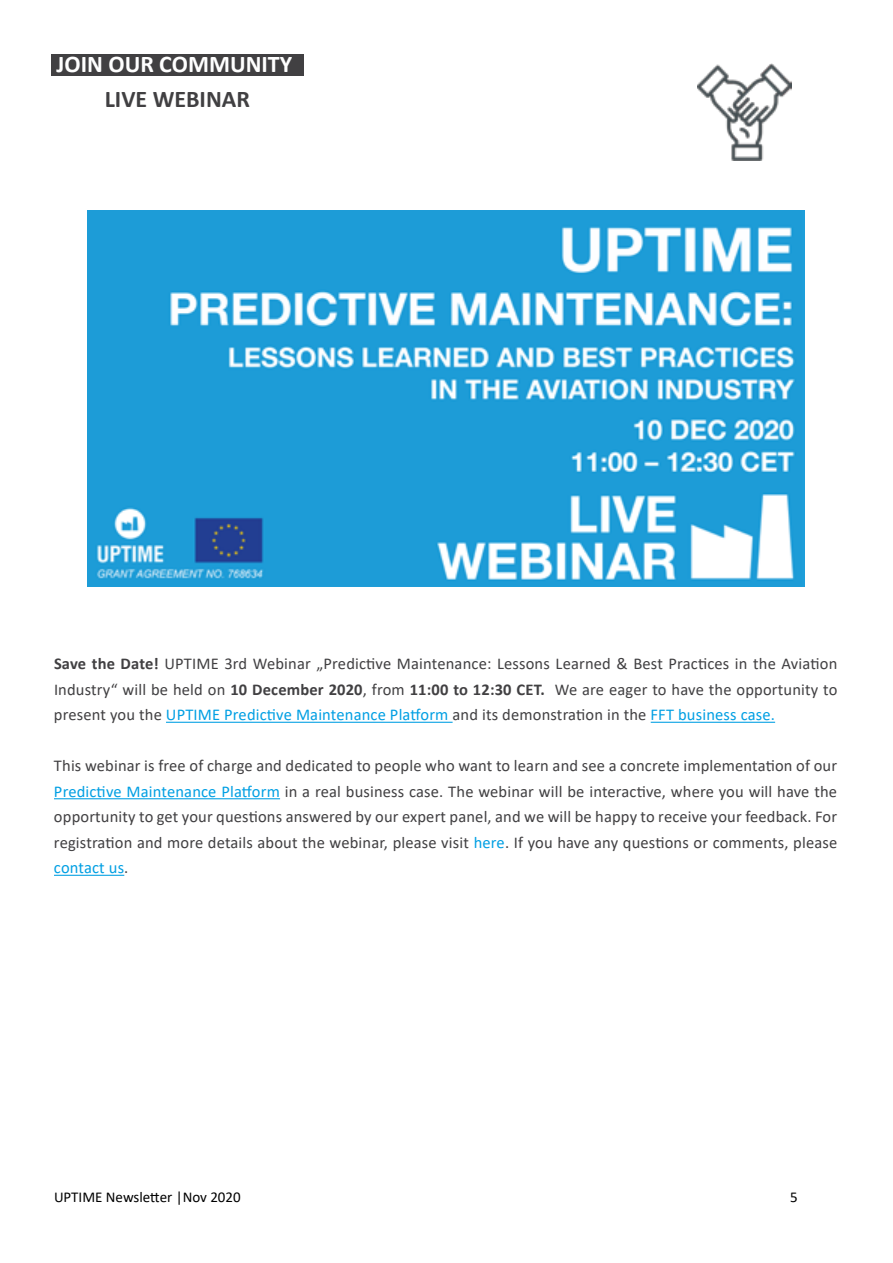
<style>
.page{position:relative;width:893px;height:1263px;background:#fff}
.page>*{position:absolute;margin:0;border:0;box-sizing:border-box;transform-origin:0 0}
.t1{font:700 24px "Calibri";color:#fff}
.t2{font:700 24px "Calibri";color:#414042}
.t3{font:16.5px/25.5px "Calibri";letter-spacing:.01em;color:#414042;text-align:justify}
.t4{font:15px "Calibri";color:#000}
.s1{font-weight:700}
.s2{color:#009fe3}
</style>
<div class="page">
<hr style="left:166px;top:722px;width:287px;height:1px;background:#009fe3">
<hr style="left:651px;top:722px;width:124px;height:1px;background:#009fe3">
<hr style="left:54px;top:798px;width:226px;height:1px;background:#009fe3">
<hr style="left:54px;top:875px;width:70px;height:1px;background:#009fe3">
<img style="left:698px;top:63px;width:93px;height:97px">
<div style="left:51px;top:54px;width:252px;height:21px;background:#414042"></div>
<img style="left:87px;top:210px;width:717px;height:377px">
<h1 class="t1" style="left:57px;top:47px;width:237px">JOIN OUR COMMUNITY</h1>
<h1 class="t2" style="left:105px;top:82px;width:147px">LIVE WEBINAR</h1>
<p class="t3" style="left:54px;top:651px;width:785px"><span class="s1">Save the Date!</span> UPTIME 3rd Webinar „Predictive Maintenance: Lessons Learned &amp; Best Practices in the Aviation Industry“ will be held on <span class="s1">10 December 2020</span>, from <span class="s1">11:00 to 12:30 CET.</span> We are eager to have the opportunity to present you the <span class="s2">UPTIME Predictive Maintenance Platform</span> and its demonstration in the <span class="s2">FFT business case.</span></p>
<p class="t3" style="left:54px;top:753px;width:785px">This webinar is free of charge and dedicated to people who want to learn and see a concrete implementation of our <span class="s2">Predictive Maintenance Platform</span> in a real business case. The webinar will be interactive, where you will have the opportunity to get your questions answered by our expert panel, and we will be happy to receive your feedback. For registration and more details about the webinar, please visit <span class="s2">here</span>. If you have any questions or comments, please <span class="s2">contact us</span>.</p>
<p class="t4" style="left:54px;top:1186px;width:188px">UPTIME Newsletter |Nov 2020</p>
<p class="t4" style="left:790px;top:1186px;width:9px">5</p>
</div>
